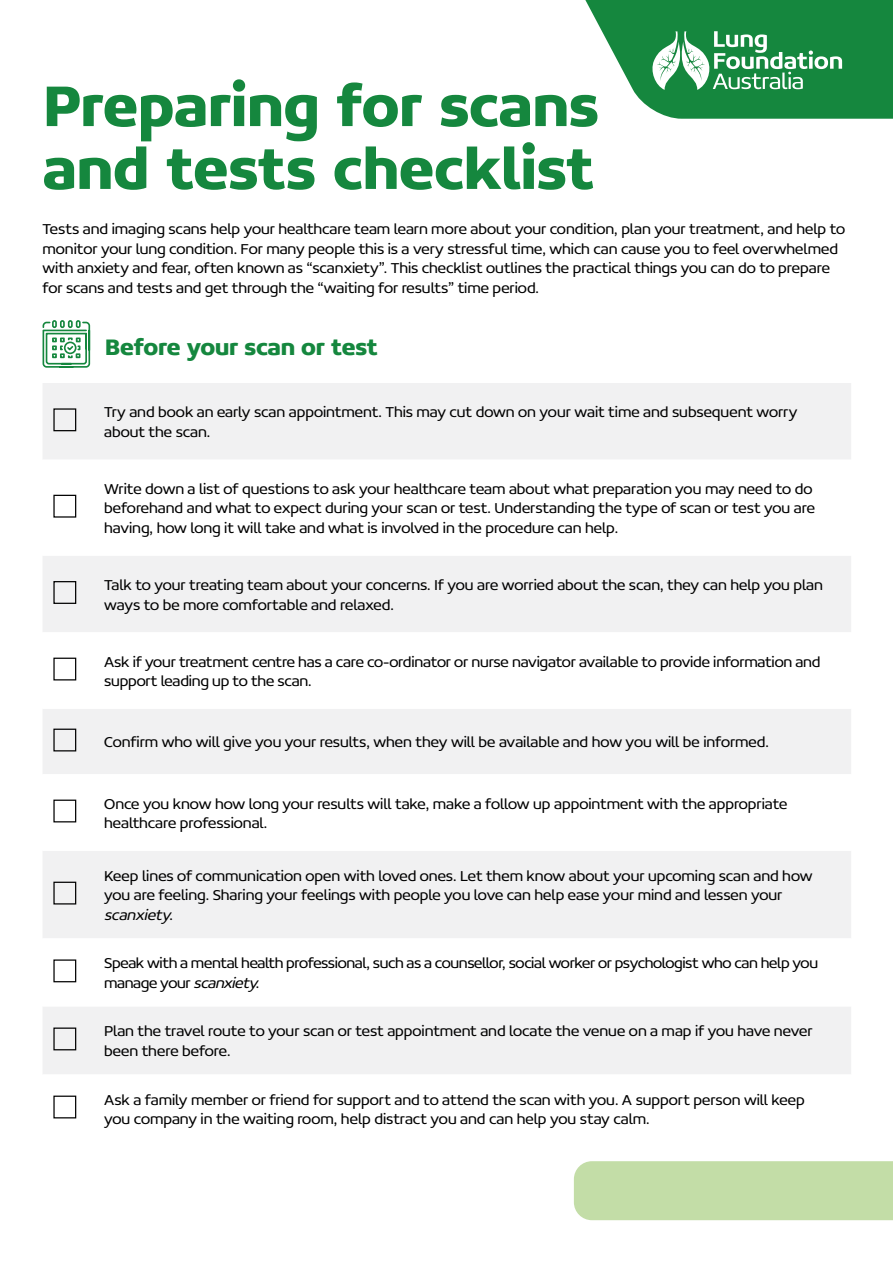
<style>
.page{position:relative;width:893px;height:1263px;background:#fff}
.page>*{position:absolute;margin:0;border:0;box-sizing:border-box;transform-origin:0 0}
.t1{font:700 61.2px/62.8px "Concord W00";letter-spacing:-.005em;color:#15873e}
.t2{font:700 24px "Concord W00";letter-spacing:-.01em;color:#15873e}
.t3{font:300 15.75px/19.5px "Concord W00";letter-spacing:-.005em;color:#000}
.t4{font:300 15.75px/19.5px "Concord W00";letter-spacing:-.025em;color:#000}
.s1{font-style:italic}
</style>
<div class="page">
<div style="left:574px;top:1161px;width:319px;height:59px;background:#c3dda7"></div>
<div style="left:43px;top:383px;width:808px;height:249px;background:#f1f1f2"></div>
<svg style="left:43px;top:460px;width:808px;height:96px"></svg>
<svg style="left:43px;top:657px;width:808px;height:462px"></svg>
<div style="left:53px;top:408px;width:23px;height:23px;border:1px solid #000"></div>
<div style="left:53px;top:495px;width:23px;height:23px;border:1px solid #000"></div>
<div style="left:53px;top:581px;width:23px;height:23px;border:1px solid #000"></div>
<div style="left:53px;top:658px;width:23px;height:22px;border:1px solid #000"></div>
<div style="left:53px;top:729px;width:23px;height:22px;border:1px solid #000"></div>
<div style="left:53px;top:799px;width:23px;height:23px;border:1px solid #000"></div>
<div style="left:53px;top:882px;width:23px;height:22px;border:1px solid #000"></div>
<div style="left:53px;top:959px;width:23px;height:23px;border:1px solid #000"></div>
<div style="left:53px;top:1027px;width:23px;height:23px;border:1px solid #000"></div>
<div style="left:53px;top:1095px;width:23px;height:23px;border:1px solid #000"></div>
<svg style="left:585px;top:0;width:308px;height:119px"></svg>
<svg style="left:42px;top:320px;width:49px;height:48px"></svg>
<h1 class="t1" style="left:43px;top:73px;width:558px">Preparing for scans and tests checklist</h1>
<p class="t3" style="left:43px;top:219px;width:804px">Tests and imaging scans help your healthcare team learn more about your condition, plan your treatment, and help to monitor your lung condition. For many people this is a very stressful time, which can cause you to feel overwhelmed with anxiety and fear, often known as “scanxiety”. This checklist outlines the practical things you can do to prepare for scans and tests and get through the “waiting for results” time period.</p>
<h2 class="t2" style="left:105px;top:332px;width:275px">Before your scan or test</h2>
<p class="t3" style="left:104px;top:402px;width:695px">Try and book an early scan appointment. This may cut down on your wait time and subsequent worry about the scan.</p>
<p class="t3" style="left:104px;top:479px;width:712px">Write down a list of questions to ask your healthcare team about what preparation you may need to do beforehand and what to expect during your scan or test. Understanding the type of scan or test you are having, how long it will take and what is involved in the procedure can help.</p>
<p class="t3" style="left:104px;top:575px;width:720px">Talk to your treating team about your concerns. If you are worried about the scan, they can help you plan ways to be more comfortable and relaxed.</p>
<p class="t3" style="left:104px;top:651px;width:718px">Ask if your treatment centre has a care co-ordinator or nurse navigator available to provide information and support leading up to the scan.</p>
<p class="t3" style="left:104px;top:732px;width:666px">Confirm who will give you your results, when they will be available and how you will be informed.</p>
<p class="t3" style="left:104px;top:793px;width:685px">Once you know how long your results will take, make a follow up appointment with the appropriate healthcare professional.</p>
<p class="t3" style="left:104px;top:866px;width:710px">Keep lines of communication open with loved ones. Let them know about your upcoming scan and how you are feeling. Sharing your feelings with people you love can help ease your mind and lessen your <span class="s1">scanxiety</span>.</p>
<p class="t4" style="left:104px;top:953px;width:715px">Speak with a mental health professional, such as a counsellor, social worker or psychologist who can help you manage your <span class="s1">scanxiety</span>.</p>
<p class="t3" style="left:104px;top:1021px;width:710px">Plan the travel route to your scan or test appointment and locate the venue on a map if you have never been there before.</p>
<p class="t3" style="left:104px;top:1089px;width:702px">Ask a family member or friend for support and to attend the scan with you. A support person will keep you company in the waiting room, help distract you and can help you stay calm.</p>
</div>
